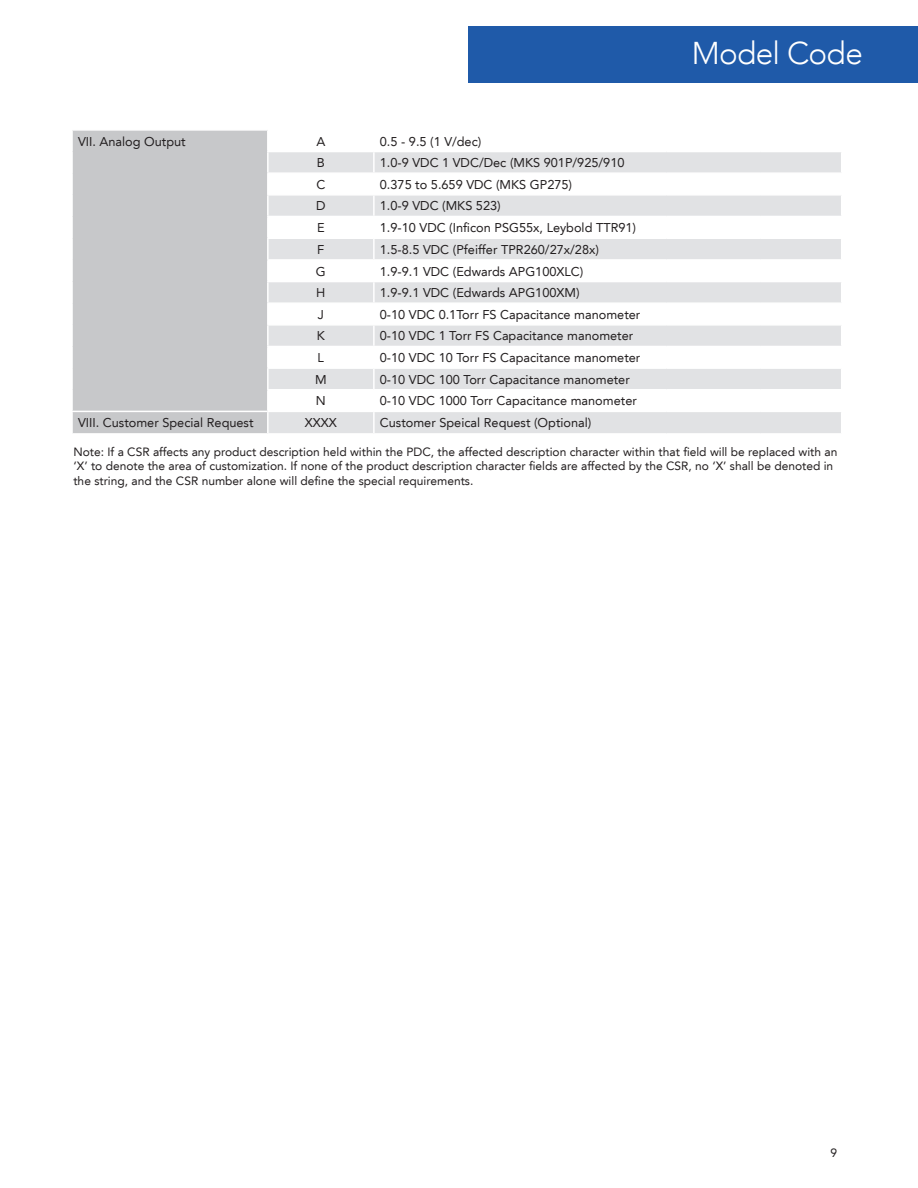
<style>
.page{position:relative;width:918px;height:1188px;background:#fff}
.page>*{position:absolute;margin:0;border:0;box-sizing:border-box;transform-origin:0 0}
.broDS-Mid-page_SH{font:300 31.5px "Avenir LT";letter-spacing:-.025em;color:#fff}
.t1{font:12.75px "Avenir LT";color:#231f20}
.t2{font:12px/14.4px "Avenir LT";color:#231f20}
</style>
<div class="page">
<div style="left:468px;top:27px;width:449px;height:56px;background:#1f5aa9"></div>
<div style="left:73px;top:131px;width:194px;height:302px;background:#c7c8ca"></div>
<hr style="left:71px;top:411px;width:197px;height:1px;background:#fff">
<svg style="left:268px;top:152px;width:573px;height:281px"></svg>
<p class="broDS-Mid-page_SH" style="left:692px;top:35px;width:173px">Model Code</p>
<p class="t1" style="left:78px;top:134px;width:109px">VII. Analog Output</p>
<p class="t1" style="left:316px;top:134px;width:10px">A</p>
<p class="t1" style="left:380px;top:134px;width:103px">0.5 - 9.5 (1 V/dec)</p>
<p class="t1" style="left:317px;top:155px;width:10px">B</p>
<p class="t1" style="left:380px;top:155px;width:246px">1.0-9 VDC 1 VDC/Dec (MKS 901P/925/910</p>
<p class="t1" style="left:316px;top:177px;width:10px">C</p>
<p class="t1" style="left:380px;top:177px;width:194px">0.375 to 5.659 VDC (MKS GP275)</p>
<p class="t1" style="left:316px;top:199px;width:11px">D</p>
<p class="t1" style="left:380px;top:199px;width:122px">1.0-9 VDC (MKS 523)</p>
<p class="t1" style="left:317px;top:220px;width:9px">E</p>
<p class="t1" style="left:380px;top:220px;width:258px">1.9-10 VDC (Inficon PSG55x, Leybold TTR91)</p>
<p class="t1" style="left:317px;top:242px;width:9px">F</p>
<p class="t1" style="left:380px;top:242px;width:221px">1.5-8.5 VDC (Pfeiffer TPR260/27x/28x)</p>
<p class="t1" style="left:316px;top:264px;width:11px">G</p>
<p class="t1" style="left:380px;top:264px;width:205px">1.9-9.1 VDC (Edwards APG100XLC)</p>
<p class="t1" style="left:316px;top:285px;width:11px">H</p>
<p class="t1" style="left:380px;top:285px;width:201px">1.9-9.1 VDC (Edwards APG100XM)</p>
<p class="t1" style="left:318px;top:307px;width:8px">J</p>
<p class="t1" style="left:380px;top:307px;width:262px">0-10 VDC 0.1Torr FS Capacitance manometer</p>
<p class="t1" style="left:317px;top:329px;width:10px">K</p>
<p class="t1" style="left:380px;top:329px;width:255px">0-10 VDC 1 Torr FS Capacitance manometer</p>
<p class="t1" style="left:318px;top:350px;width:8px">L</p>
<p class="t1" style="left:380px;top:350px;width:262px">0-10 VDC 10 Torr FS Capacitance manometer</p>
<p class="t1" style="left:315px;top:372px;width:13px">M</p>
<p class="t1" style="left:380px;top:372px;width:251px">0-10 VDC 100 Torr Capacitance manometer</p>
<p class="t1" style="left:316px;top:394px;width:11px">N</p>
<p class="t1" style="left:380px;top:394px;width:259px">0-10 VDC 1000 Torr Capacitance manometer</p>
<p class="t1" style="left:78px;top:415px;width:177px">VIII. Customer Special Request</p>
<p class="t1" style="left:305px;top:416px;width:34px">XXXX</p>
<p class="t1" style="left:380px;top:416px;width:213px">Customer Speical Request (Optional)</p>
<p class="t2" style="left:73px;top:444px;width:765px">Note: If a CSR affects any product description held within the PDC, the affected description character within that field will be replaced with an ‘X’ to denote the area of customization. If none of the product description character fields are affected by the CSR, no ‘X’ shall be denoted in the string, and the CSR number alone will define the special requirements.</p>
<p class="t2" style="left:831px;top:1145px;width:8px">9</p>
</div>
